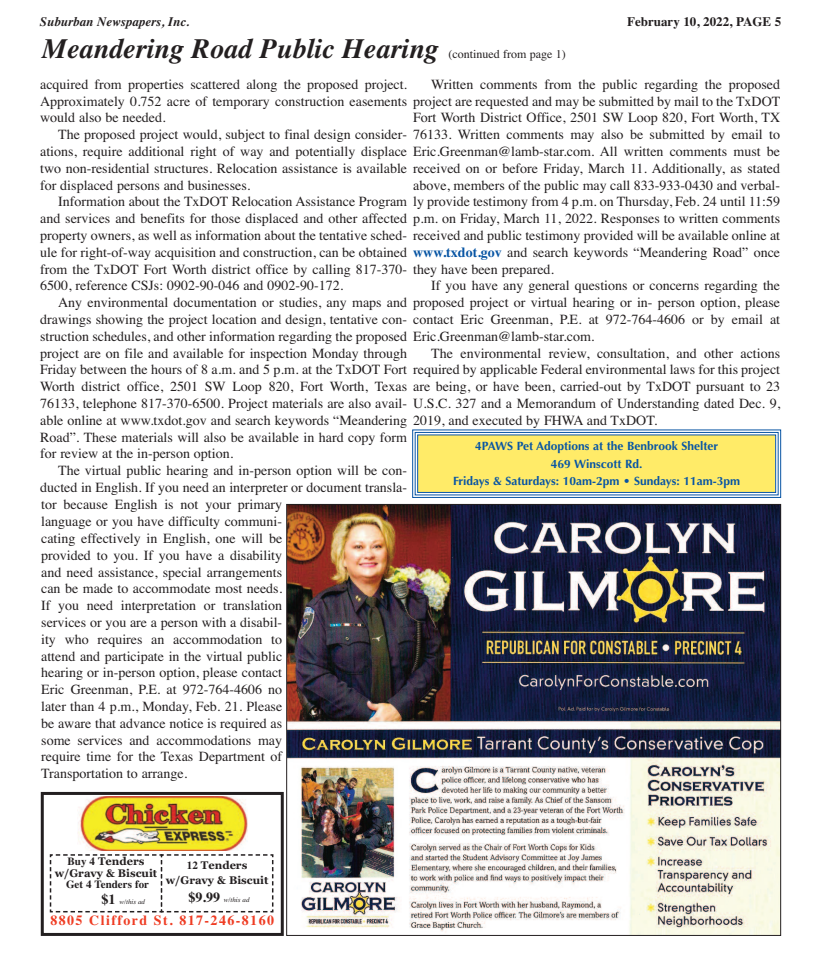
<style>
.page{position:relative;width:819px;height:972px;background:#fff}
.page>*{position:absolute;margin:0;border:0;box-sizing:border-box;transform-origin:0 0}
.t1{font:italic 700 28px "Times";color:#231f20}
.t2{font:14px/16.8px "Times";color:#231f20}
.t3{font:700 14px "Times";letter-spacing:.1em;color:#ef3d24}
.t4{font:italic 700 13px "Times";color:#231f20}
.t5{font:700 13px "Times";color:#231f20}
.t6{font:700 12px/17.2px "Optima";color:#0855a4;text-align:center}
.t7{font:12px "Times";color:#231f20}
.t8{font:700 11px/12px "Georgia";color:#231f20;text-align:center}
.t9{font:700 11px "Times";color:#231f20}
.t10{font:italic 7px "Times";color:#231f20}
.s1{font-weight:700;color:#0855a4}
.s2{font-family:"Times"}
.s3{font-weight:700;font-style:normal;font-size:14px}
</style>
<div class="page">
<img style="left:288px;top:506px;width:491px;height:428px">
<div style="left:41px;top:792px;width:243px;height:144px;border:3px solid #231f20"></div>
<img style="left:78px;top:796px;width:170px;height:55px">
<svg style="left:49px;top:854px;width:225px;height:59px"></svg>
<div style="left:418px;top:435px;width:357px;height:57px;background:#ffeb68"></div>
<div style="left:412px;top:429px;width:369px;height:69px;border:1px solid #0855a4"></div>
<div style="left:415px;top:432px;width:364px;height:63px;border:1px solid #0855a4"></div>
<div style="left:417px;top:434px;width:359px;height:59px;border:1px solid #0855a4"></div>
<p class="t4" style="left:40px;top:14px;width:151px">Suburban Newspapers, Inc.</p>
<p class="t5" style="left:627px;top:14px;width:156px">February 10, 2022, PAGE 5</p>
<h1 class="t1" style="left:42px;top:32px;width:398px">Meandering Road Public Hearing</h1>
<p class="t7" style="left:449px;top:47px;width:119px">(continued from page 1)</p>
<p class="t2" style="left:40px;top:76px;width:742px">acquired from properties scattered along the proposed project.<br>Approximately 0.752 acre of temporary construction easements project are requested and may be submitted by mail to the TxDOT would also be needed.</p>
<p class="t2" style="left:40px;top:126px;width:742px;text-align:justify;text-indent:18px">The proposed project would, subject to final design consider- 76133. Written comments may also be submitted by email to ations, require additional right of way and potentially displace Eric.Greenman@lamb-star.com. All written comments must be two non-residential structures. Relocation assistance is available received on or before Friday, March 11. Additionally, as stated for displaced persons and businesses.</p>
<p class="t2" style="left:40px;top:193px;width:742px;text-indent:18px">Information about the TxDOT Relocation Assistance Program ly provide testimony from 4 p.m. on Thursday, Feb. 24 until 11:59 and services and benefits for those displaced and other affected p.m. on Friday, March 11, 2022. Responses to written comments property owners, as well as information about the tentative sched- received and public testimony provided will be available online at ule for right-of-way acquisition and construction, can be obtained <span class="s1">www.txdot.gov</span> and search keywords “Meandering Road” once from the TxDOT Fort Worth district office by calling 817-370- they have been prepared.<br>6500, reference CSJs: 0902-90-046 and 0902-90-172.</p>
<p class="t2" style="left:58px;top:294px;width:724px">Any environmental documentation or studies, any maps and proposed project or virtual hearing or in- person option, please</p>
<p class="t2" style="left:40px;top:311px;width:742px">drawings showing the project location and design, tentative con- contact Eric Greenman, P.E. at 972-764-4606 or by email at</p>
<p class="t2" style="left:40px;top:328px;width:556px">struction schedules, and other information regarding the proposed Eric.Greenman@lamb-star.com.</p>
<p class="t2" style="left:40px;top:344px;width:369px">project are on file and available for inspection Monday through</p>
<p class="t2" style="left:40px;top:361px;width:742px">Friday between the hours of 8 a.m. and 5 p.m. at the TxDOT Fort required by applicable Federal environmental laws for this project</p>
<p class="t2" style="left:40px;top:378px;width:742px">Worth district office, 2501 SW Loop 820, Fort Worth, Texas are being, or have been, carried-out by TxDOT pursuant to 23</p>
<p class="t2" style="left:40px;top:395px;width:742px">76133, telephone 817-370-6500. Project materials are also avail- U.S.C. 327 and a Memorandum of Understanding dated Dec. 9,</p>
<p class="t2" style="left:40px;top:412px;width:619px">able online at www.txdot.gov and search keywords “Meandering 2019, and executed by FHWA and TxDOT.</p>
<p class="t2" style="left:40px;top:428px;width:369px">Road”. These materials will also be available in hard copy form</p>
<p class="t2" style="left:40px;top:445px;width:195px">for review at the in-person option.</p>
<p class="t2" style="left:58px;top:462px;width:351px">The virtual public hearing and in-person option will be con-</p>
<p class="t2" style="left:40px;top:479px;width:369px">ducted in English. If you need an interpreter or document transla-</p>
<p class="t2" style="left:431px;top:76px;width:351px">Written comments from the public regarding the proposed</p>
<p class="t2" style="left:413px;top:109px;width:368px">Fort Worth District Office, 2501 SW Loop 820, Fort Worth, TX</p>
<p class="t2" style="left:413px;top:176px;width:368px">above, members of the public may call 833-933-0430 and verbal-</p>
<p class="t2" style="left:431px;top:277px;width:351px">If you have any general questions or concerns regarding the</p>
<p class="t2" style="left:431px;top:344px;width:350px">The environmental review, consultation, and other actions</p>
<p class="t6" style="left:453px;top:438px;width:289px">4PAWS Pet Adoptions at the Benbrook Shelter<br>469 Winscott Rd.<br>Fridays &amp; Saturdays: 10am-2pm • Sundays: 11am-3pm</p>
<p class="t2" style="left:41px;top:496px;width:243px;text-align:justify">tor because English is not your primary language or you have difficulty communi&shy;cating effectively in English, one will be provided to you. If you have a disability and need assistance, special arrangements can be made to accommodate most needs.<br>If you need interpretation or translation services or you are a person with a disabil&shy;ity who requires an accommodation to attend and participate in the virtual public hearing or in-person option, please contact Eric Greenman, P.E. at 972-764-4606 no later than 4 p.m., Monday, Feb. 21. Please be aware that advance notice is required as some services and accommodations may require time for the Texas Department of Transportation to arrange.</p>
<p class="t8" style="left:55px;top:855px;width:104px"><span class="s2">Buy 4</span> Tenders w/Gravy &amp; Biscuit</p>
<p class="t9" style="left:66px;top:878px;width:85px">Get 4 Tenders for</p>
<p class="t10" style="left:102px;top:898px;width:45px"><span class="s3">$1</span> w/this ad</p>
<p class="t8" style="left:166px;top:858px;width:104px;line-height:15px"><span class="s2">12</span> Tenders w/Gravy &amp; Biscuit</p>
<p class="t10" style="left:189px;top:896px;width:63px"><span class="s3">$9.99</span> w/this ad</p>
<p class="t3" style="left:50px;top:912px;width:225px">8805 Clifford St. 817-246-8160</p>
</div>
